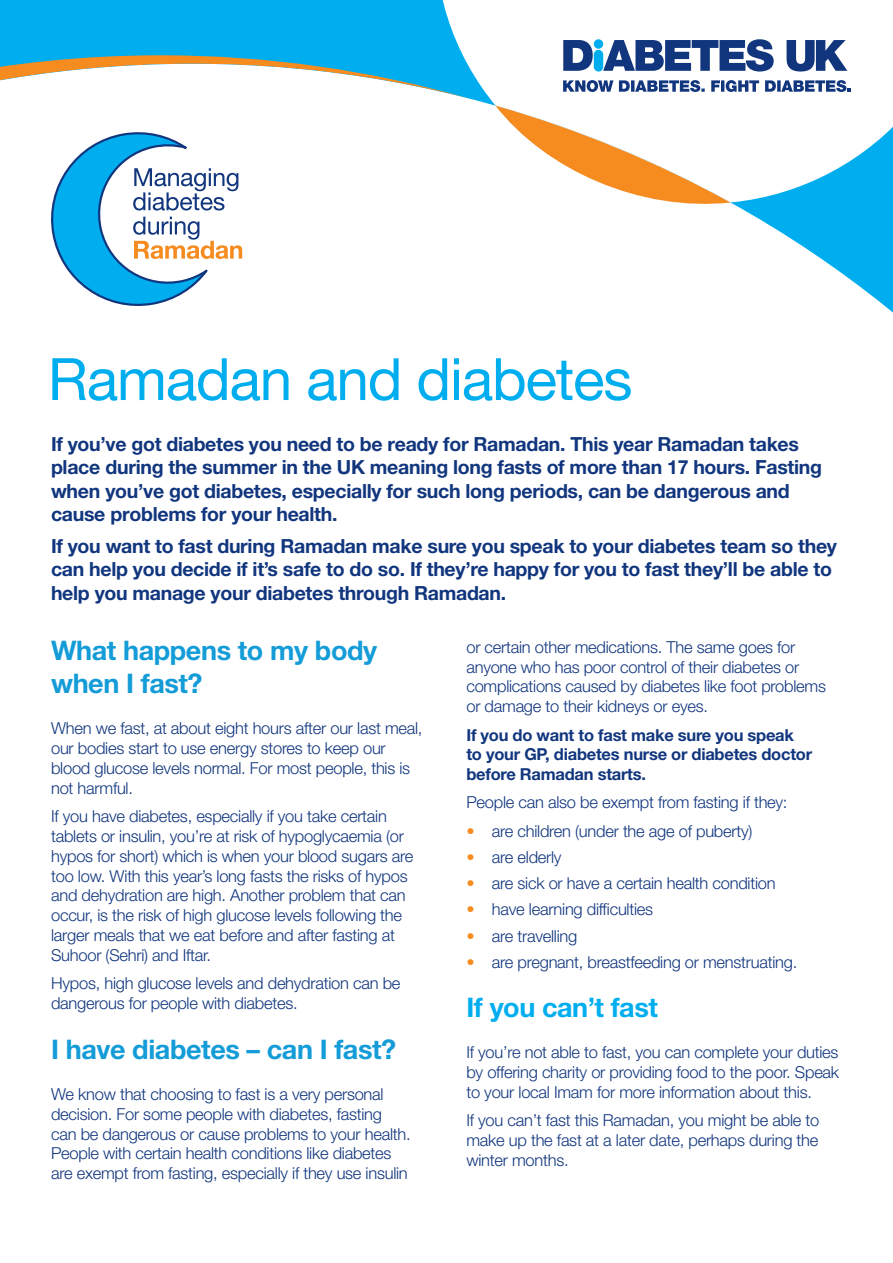
<style>
.page{position:relative;width:893px;height:1263px;background:#fff}
.page>*{position:absolute;margin:0;border:0;box-sizing:border-box;transform-origin:0 0}
.t1{font:58.5px "Helvetica Neue LT Std";letter-spacing:-.02em;color:#00aeef}
.t2{font:700 27px/33px "Helvetica Neue LT Std";letter-spacing:-.015em;color:#149cd8}
.t3{font:700 27px "Helvetica Neue LT Std";letter-spacing:-.015em;color:#00aeef}
.t4{font:700 19.5px/23.4px "Helvetica Neue LT Std";letter-spacing:-.015em;color:#11367e}
.t5{font:300 16.5px/19.8px "Helvetica Neue LT Std";letter-spacing:-.015em;color:#11367e}
.t6{font:700 16.5px/19.8px "Helvetica Neue LT Std";letter-spacing:-.015em;color:#11367e}
.s1{color:#f68b1f}
</style>
<div class="page">
<svg style="left:0;top:0;width:893px;height:313px"></svg>
<svg style="left:435px;top:0;width:458px;height:204px"></svg>
<svg style="left:0;top:55px;width:470px;height:258px"></svg>
<svg style="left:495px;top:106px;width:235px;height:106px"></svg>
<svg style="left:563px;top:40px;width:30px;height:31px"></svg>
<svg style="left:603px;top:39px;width:171px;height:33px"></svg>
<svg style="left:786px;top:40px;width:61px;height:32px"></svg>
<div style="left:594px;top:39px;width:9px;height:10px;background:#00aeef;border-radius:50%"></div>
<div style="left:594px;top:50px;width:9px;height:22px;background:#00aeef;border-radius:5px"></div>
<svg style="left:563px;top:80px;width:288px;height:12px"></svg>
<svg style="left:45px;top:131px;width:197px;height:181px"></svg>
<h1 class="t1" style="left:48px;top:344px;width:586px">Ramadan and diabetes</h1>
<p class="t4" style="left:51px;top:432px;width:772px">If you’ve got diabetes you need to be ready for Ramadan. This year Ramadan takes place during the summer in the UK meaning long fasts of more than 17 hours. Fasting when you’ve got diabetes, especially for such long periods, can be dangerous and cause problems for your health.</p>
<p class="t4" style="left:51px;top:534px;width:788px">If you want to fast during Ramadan make sure you speak to your diabetes team so they can help you decide if it’s safe to do so. If they’re happy for you to fast they’ll be able to help you manage your diabetes through Ramadan.</p>
<h2 class="t2" style="left:51px;top:634px;width:328px">What happens to my body when I fast?</h2>
<p class="t5" style="left:51px;top:718px;width:373px">When we fast, at about eight hours after our last meal, our bodies start to use energy stores to keep our blood glucose levels normal. For most people, this is not harmful.</p>
<p class="t5" style="left:51px;top:806px;width:364px">If you have diabetes, especially if you take certain tablets or insulin, you’re at risk of hypoglycaemia (or hypos for short) which is when your blood sugars are too low. With this year’s long fasts the risks of hypos and dehydration are high. Another problem that can occur, is the risk of high glucose levels following the larger meals that we eat before and after fasting at Suhoor (Sehri) and Iftar.</p>
<p class="t5" style="left:51px;top:973px;width:351px">Hypos, high glucose levels and dehydration can be dangerous for people with diabetes.</p>
<h2 class="t2" style="left:51px;top:1032px;width:347px">I have diabetes – can I fast?</h2>
<p class="t5" style="left:51px;top:1084px;width:361px">We know that choosing to fast is a very personal decision. For some people with diabetes, fasting can be dangerous or cause problems to your health.<br>People with certain health conditions like diabetes are exempt from fasting, especially if they use insulin</p>
<p class="t5" style="left:466px;top:637px;width:361px">or certain other medications. The same goes for anyone who has poor control of their diabetes or complications caused by diabetes like foot problems or damage to their kidneys or eyes.</p>
<p class="t6" style="left:466px;top:724px;width:347px">If you do want to fast make sure you speak to your GP, diabetes nurse or diabetes doctor before Ramadan starts.</p>
<p class="t5" style="left:466px;top:792px;width:323px">People can also be exempt from fasting if they:</p>
<p class="t5" style="left:466px;top:821px;width:288px"><span class="s1">•</span> are children (under the age of puberty)</p>
<p class="t5" style="left:466px;top:847px;width:97px"><span class="s1">•</span> are elderly</p>
<p class="t5" style="left:466px;top:873px;width:311px"><span class="s1">•</span> are sick or have a certain health condition</p>
<p class="t5" style="left:466px;top:899px;width:188px"><span class="s1">•</span> have learning difficulties</p>
<p class="t5" style="left:466px;top:925px;width:112px"><span class="s1">•</span> are travelling</p>
<p class="t5" style="left:466px;top:951px;width:332px"><span class="s1">•</span> are pregnant, breastfeeding or menstruating.</p>
<h2 class="t3" style="left:466px;top:990px;width:193px">If you can’t fast</h2>
<p class="t5" style="left:466px;top:1042px;width:374px;text-align:justify">If you’re not able to fast, you can complete your duties by offering charity or providing food to the poor. Speak to your local Imam for more information about this.</p>
<p class="t5" style="left:466px;top:1110px;width:354px;text-align:justify">If you can’t fast this Ramadan, you might be able to make up the fast at a later date, perhaps during the winter months.</p>
</div>
